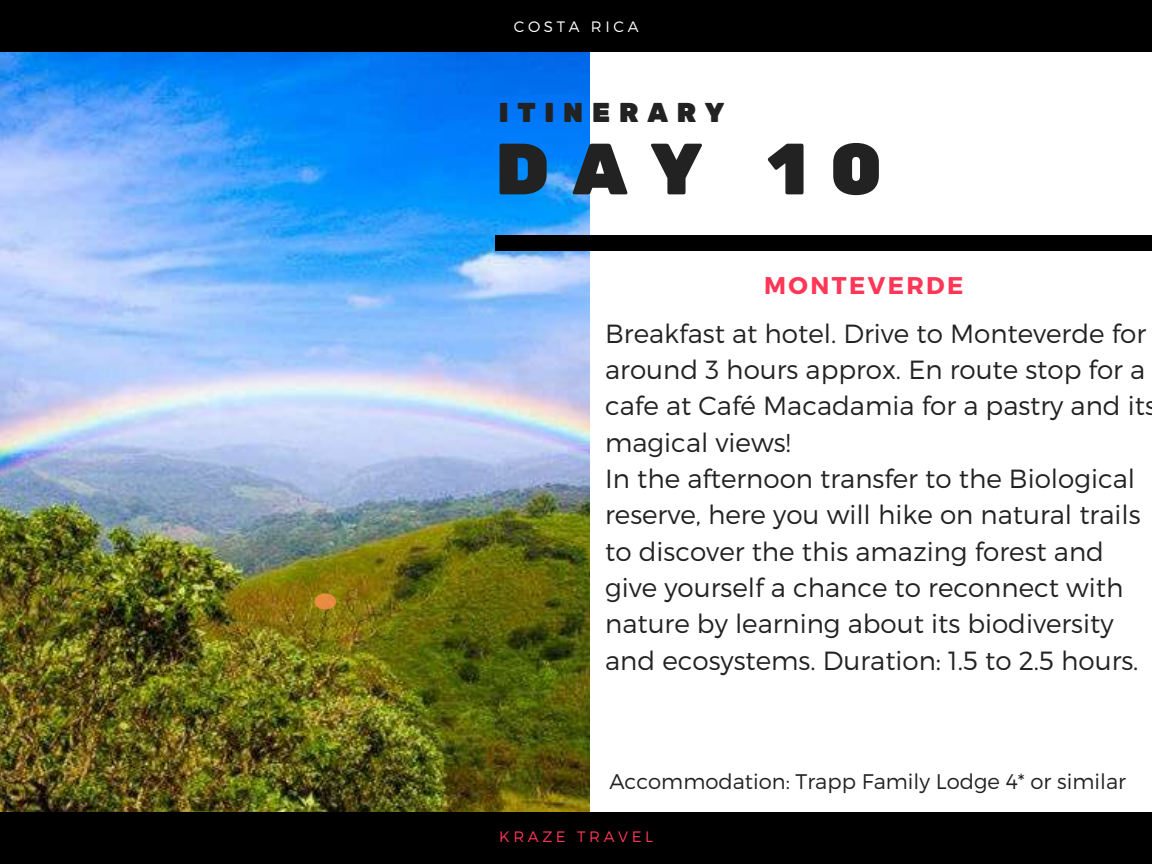
<style>
.page{position:relative;width:1152px;height:864px;background:#fff}
.page>*{position:absolute;margin:0;border:0;box-sizing:border-box;transform-origin:0 0}
.t1{font:72.45px "Rubik One";color:#222}
.t2{font:27.15px "Rubik One";letter-spacing:.3em;color:#222}
.t3{font:300 26.25px/36.3px "Montserrat";color:#222}
.t4{font:700 24.15px "Montserrat";letter-spacing:.1em;color:#ff3656}
.t5{font:300 21.15px "Montserrat";color:#222}
.t6{font:300 15.15px "Montserrat";letter-spacing:.24em;color:#ff3656}
.t7{font:300 15.15px "Montserrat";letter-spacing:.24em;color:#fff}
</style>
<div class="page">
<img style="left:0;top:52px;width:590px;height:761px">
<div style="left:495px;top:235px;width:657px;height:16px;background:#000"></div>
<div style="left:0;top:813px;width:1152px;height:51px;background:#000"></div>
<div style="left:0;top:0;width:1152px;height:52px;background:#000"></div>
<svg style="left:314px;top:593px;width:22px;height:17px"></svg>
<p class="t7" style="left:514px;top:16px;width:126px">COSTA RICA</p>
<p class="t2" style="left:498px;top:97px;width:228px">ITINERARY</p>
<h1 class="t1" style="left:495px;top:127px;width:389px">DAY 10</h1>
<p class="t4" style="left:764px;top:270px;width:201px">MONTEVERDE</p>
<p class="t3" style="left:605px;top:314px;width:553px">Breakfast at hotel. Drive to Monteverde for around 3 hours approx. En route stop for a cafe at Café Macadamia for a pastry and its magical views!<br>In the afternoon transfer to the Biological reserve, here you will hike on natural trails to discover the this amazing forest and give yourself a chance to reconnect with nature by learning about its biodiversity and ecosystems. Duration: 1.5 to 2.5 hours.</p>
<p class="t5" style="left:609px;top:767px;width:518px">Accommodation: Trapp Family Lodge 4* or similar</p>
<p class="t6" style="left:499px;top:827px;width:155px">KRAZE TRAVEL</p>
</div>
